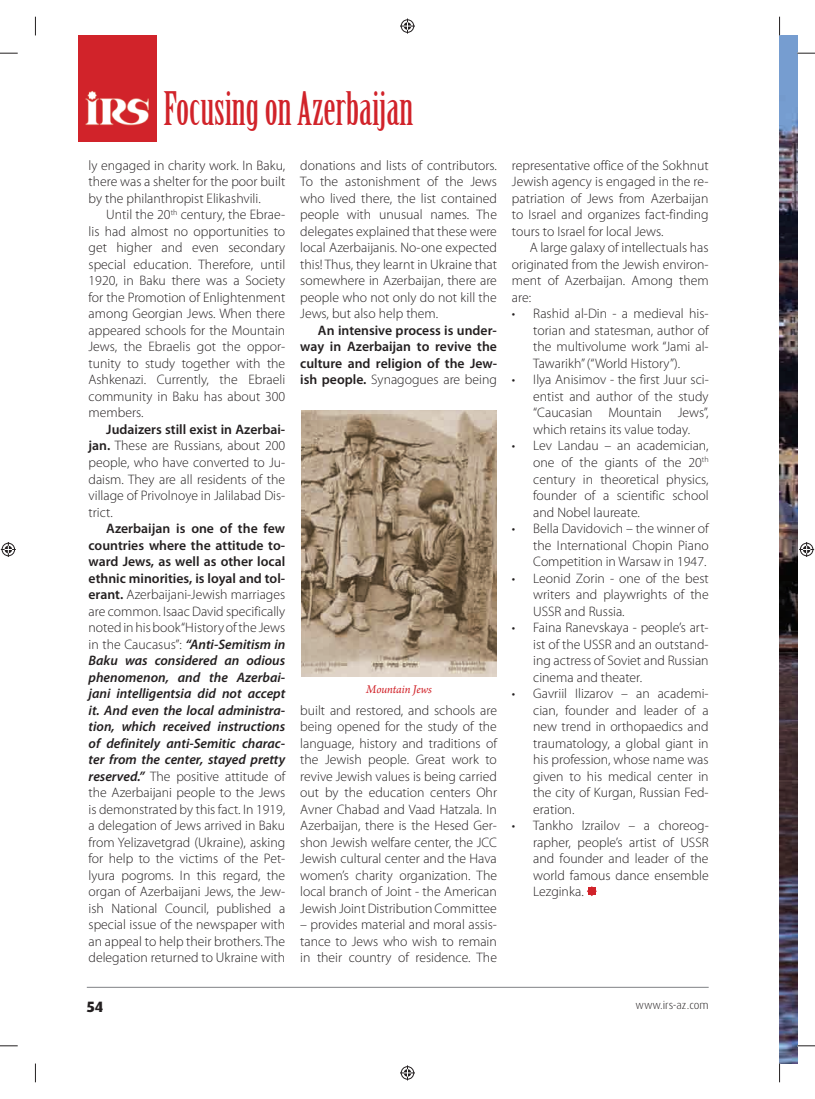
<style>
.page{position:relative;width:815px;height:1099px;background:#fff}
.page>*{position:absolute;margin:0;border:0;box-sizing:border-box;transform-origin:0 0}
.t1{font:45.12px "Birch Std";color:#d1232a}
.t2{font:800 15px "Dax Pro";color:#231f20}
.t3{font:300 13.75px/16.5px "Myriad Pro";color:#231f20;text-align:justify}
.t4{font:600 13.75px/16.5px "Myriad Pro";color:#231f20;text-align:justify}
.t5{font:italic 12.5px "Arno Pro";letter-spacing:-.005em;color:#d1232a}
.t6{font:300 11.25px "Dax Pro";color:#231f20}
.s1{font-weight:600}
.s2{font-weight:600;font-style:italic}
.s3{font-weight:300}
</style>
<div class="page">
<hr style="left:87px;top:986px;width:622px;height:1px;background:#808285">
<svg style="left:587px;top:886px;width:10px;height:10px"></svg>
<img style="left:301px;top:410px;width:195px;height:266px">
<img style="left:780px;top:35px;width:17px;height:1028px">
<div style="left:79px;top:35px;width:78px;height:107px;background:#d1232a"></div>
<img style="left:85px;top:91px;width:64px;height:34px">
<svg style="left:0;top:52px;width:18px;height:2px"></svg>
<svg style="left:797px;top:52px;width:18px;height:2px"></svg>
<svg style="left:0;top:1045px;width:18px;height:1px"></svg>
<svg style="left:797px;top:1044px;width:18px;height:2px"></svg>
<svg style="left:35px;top:17px;width:1px;height:18px"></svg>
<svg style="left:35px;top:1063px;width:1px;height:19px"></svg>
<svg style="left:779px;top:17px;width:1px;height:18px"></svg>
<svg style="left:779px;top:1063px;width:1px;height:19px"></svg>
<svg style="left:400px;top:19px;width:15px;height:15px"></svg>
<svg style="left:400px;top:1065px;width:15px;height:15px"></svg>
<svg style="left:1px;top:542px;width:15px;height:15px"></svg>
<svg style="left:799px;top:542px;width:15px;height:15px"></svg>
<h1 class="t1" style="left:164px;top:91px;width:251px">Focusing on Azerbaijan</h1>
<p class="t3" style="left:89px;top:158px;width:198px">ly engaged in charity work. In Baku, there was a shelter for the poor built by the philanthropist Elikashvili.</p>
<p class="t3" style="left:89px;top:207px;width:198px;text-indent:18px">Until the 20<sup>th</sup> century, the Ebrae&shy;lis had almost no opportunities to get higher and even secondary special education. Therefore, until 1920, in Baku there was a Society for the Promotion of Enlightenment among Georgian Jews. When there appeared schools for the Mountain Jews, the Ebraelis got the oppor&shy;tunity to study together with the Ashkenazi. Currently, the Ebraeli community in Baku has about 300 members.</p>
<p class="t3" style="left:89px;top:422px;width:198px;text-indent:18px"><span class="s1">Judaizers still exist in Azerbai&shy;jan.</span> These are Russians, about 200 people, who have converted to Ju&shy;daism. They are all residents of the village of Privolnoye in Jalilabad Dis&shy;trict.</p>
<p class="t3" style="left:89px;top:521px;width:198px;text-indent:18px"><span class="s1">Azerbaijan is one of the few countries where the attitude to&shy;ward Jews, as well as other local ethnic minorities, is loyal and tol&shy;erant.</span> Azerbaijani-Jewish marriages are common. Isaac David specifically noted in his book “History of the Jews in the Caucasus”: <span class="s2">“Anti-Semitism in Baku was considered an odious phenomenon, and the Azerbai&shy;jani intelligentsia did not accept it. And even the local administra&shy;tion, which received instructions of definitely anti-Semitic charac&shy;ter from the center, stayed pretty reserved.”</span> The positive attitude of the Azerbaijani people to the Jews is demonstrated by this fact. In 1919, a delegation of Jews arrived in Baku from Yelizavetgrad (Ukraine), asking for help to the victims of the Pet&shy;lyura pogroms. In this regard, the organ of Azerbaijani Jews, the Jew&shy;ish National Council, published a special issue of the newspaper with an appeal to help their brothers. The delegation returned to Ukraine with</p>
<p class="t3" style="left:300px;top:158px;width:198px">donations and lists of contributors.<br>To the astonishment of the Jews who lived there, the list contained people with unusual names. The delegates explained that these were local Azerbaijanis. No-one expected this! Thus, they learnt in Ukraine that somewhere in Azerbaijan, there are people who not only do not kill the Jews, but also help them.</p>
<p class="t4" style="left:300px;top:323px;width:198px;text-indent:18px">An intensive process is under&shy;way in Azerbaijan to revive the culture and religion of the Jew&shy;ish people. <span class="s3">Synagogues are being</span></p>
<p class="t5" style="left:366px;top:684px;width:67px">Mountain Jews</p>
<p class="t3" style="left:300px;top:702px;width:198px">built and restored, and schools are being opened for the study of the language, history and traditions of the Jewish people. Great work to revive Jewish values is being carried out by the education centers Ohr Avner Chabad and Vaad Hatzala. In Azerbaijan, there is the Hesed Ger&shy;shon Jewish welfare center, the JCC Jewish cultural center and the Hava women’s charity organization. The local branch of Joint - the American Jewish Joint Distribution Committee</p>
<p class="t3" style="left:300px;top:917px;width:198px">– provides material and moral assis&shy;tance to Jews who wish to remain in their country of residence. The</p>
<p class="t3" style="left:512px;top:158px;width:198px">representative office of the Sokhnut Jewish agency is engaged in the re&shy;patriation of Jews from Azerbaijan to Israel and organizes fact-finding tours to Israel for local Jews.</p>
<p class="t3" style="left:512px;top:240px;width:198px;text-indent:18px">A large galaxy of intellectuals has originated from the Jewish environ&shy;ment of Azerbaijan. Among them are:</p>
<p class="t3" style="left:533px;top:306px;width:177px;text-indent:-21px">• Rashid al-Din - a medieval his&shy;torian and statesman, author of the multivolume work “Jami al-Tawarikh” (“World History”).</p>
<p class="t3" style="left:533px;top:372px;width:177px;text-indent:-21px">• Ilya Anisimov - the first Juur sci&shy;entist and author of the study “Caucasian Mountain Jews”, which retains its value today.</p>
<p class="t3" style="left:533px;top:438px;width:177px;text-indent:-21px">• Lev Landau – an academician, one of the giants of the 20<sup>th </sup>century in theoretical physics, founder of a scientific school and Nobel laureate.</p>
<p class="t3" style="left:533px;top:521px;width:177px;text-indent:-21px">• Bella Davidovich – the winner of the International Chopin Piano Competition in Warsaw in 1947.</p>
<p class="t3" style="left:533px;top:570px;width:177px;text-indent:-21px">• Leonid Zorin - one of the best writers and playwrights of the USSR and Russia.</p>
<p class="t3" style="left:533px;top:620px;width:177px;text-indent:-21px">• Faina Ranevskaya - people’s art&shy;ist of the USSR and an outstand&shy;ing actress of Soviet and Russian cinema and theater.</p>
<p class="t3" style="left:533px;top:686px;width:177px;text-indent:-21px">• Gavriil Ilizarov – an academi&shy;cian, founder and leader of a new trend in orthopaedics and traumatology, a global giant in his profession, whose name was given to his medical center in the city of Kurgan, Russian Fed&shy;eration.</p>
<p class="t3" style="left:533px;top:818px;width:177px;text-indent:-21px">• Tankho Izrailov – a choreog&shy;rapher, people’s artist of USSR and founder and leader of the world famous dance ensemble Lezginka.</p>
<p class="t2" style="left:87px;top:999px;width:18px">54</p>
<p class="t6" style="left:636px;top:999px;width:75px">www.irs-az.com</p>
</div>
